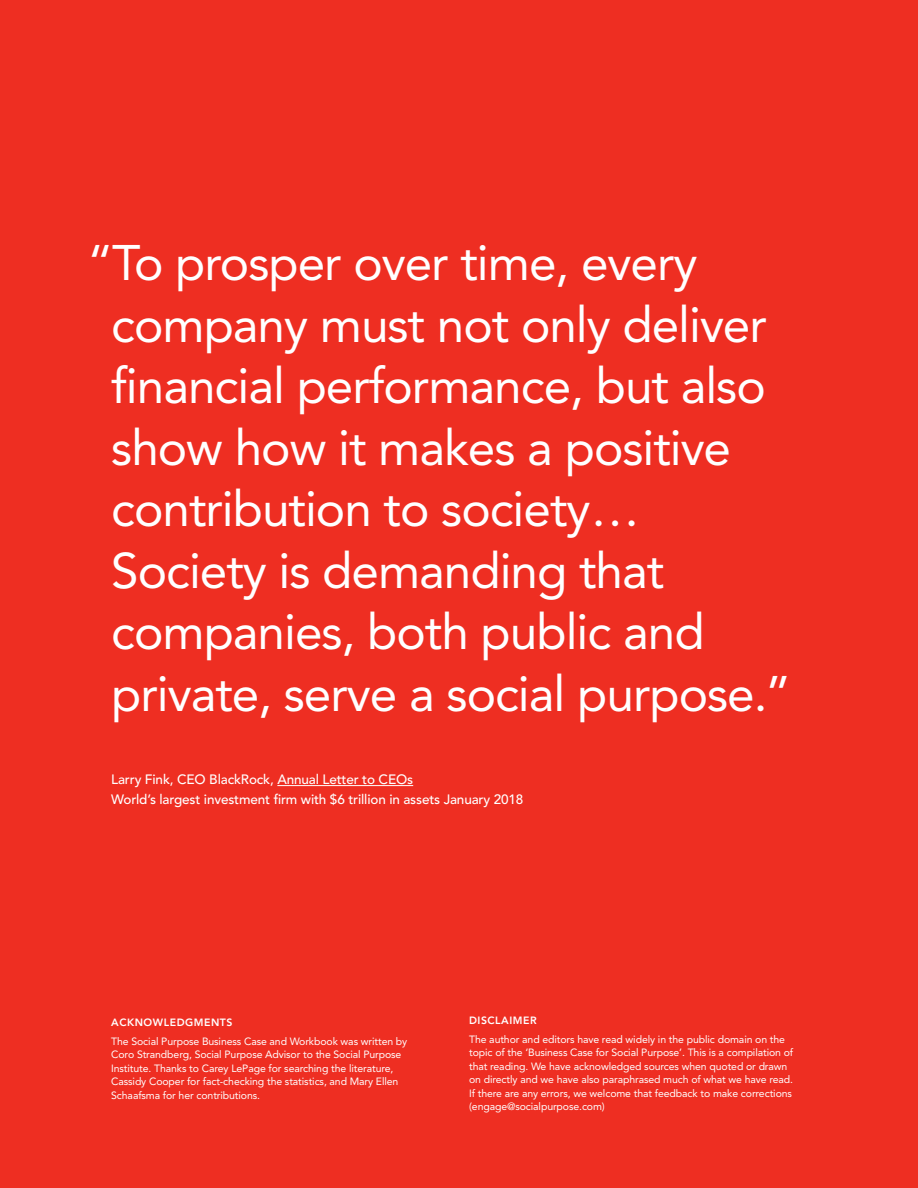
<style>
.page{position:relative;width:918px;height:1188px;background:#ee2e22}
.page>*{position:absolute;margin:0;border:0;box-sizing:border-box;transform-origin:0 0}
.t1{font:49.5px/61.5px "Avenir LT Std";letter-spacing:-.02em;color:#fff}
.t2{font:500 13.5px/19.5px "Avenir LT Std";letter-spacing:-.01em;color:#fff}
.t3{font:10.5px/13.5px "Avenir LT Std";letter-spacing:-.01em;color:#fff}
.t4{font:800 10.5px "Avenir LT Std";letter-spacing:.05em;color:#fff}
</style>
<div class="page">
<hr style="left:277px;top:785px;width:136px;height:1px;background:#fff">
<h1 class="t1" style="left:111px;top:233px;width:681px;text-indent:-24px">“To prosper over time, every company must not only deliver financial performance, but also show how it makes a positive contribution to society…<br>Society is demanding that companies, both public and private, serve a social purpose.”</h1>
<p class="t2" style="left:111px;top:770px;width:414px">Larry Fink, CEO BlackRock, Annual Letter to CEOs<br>World’s largest investment firm with $6 trillion in assets January 2018</p>
<p class="t4" style="left:111px;top:1016px;width:123px">ACKNOWLEDGMENTS</p>
<p class="t3" style="left:111px;top:1035px;width:298px">The Social Purpose Business Case and Workbook was written by Coro Strandberg, Social Purpose Advisor to the Social Purpose Institute. Thanks to Carey LePage for searching the literature, Cassidy Cooper for fact-checking the statistics, and Mary Ellen Schaafsma for her contributions.</p>
<p class="t4" style="left:469px;top:1014px;width:69px">DISCLAIMER</p>
<p class="t3" style="left:469px;top:1032px;width:326px">The author and editors have read widely in the public domain on the topic of the ‘Business Case for Social Purpose’. This is a compilation of that reading. We have acknowledged sources when quoted or drawn on directly and we have also paraphrased much of what we have read.<br>If there are any errors, we welcome that feedback to make corrections (engage@socialpurpose.com)</p>
</div>
